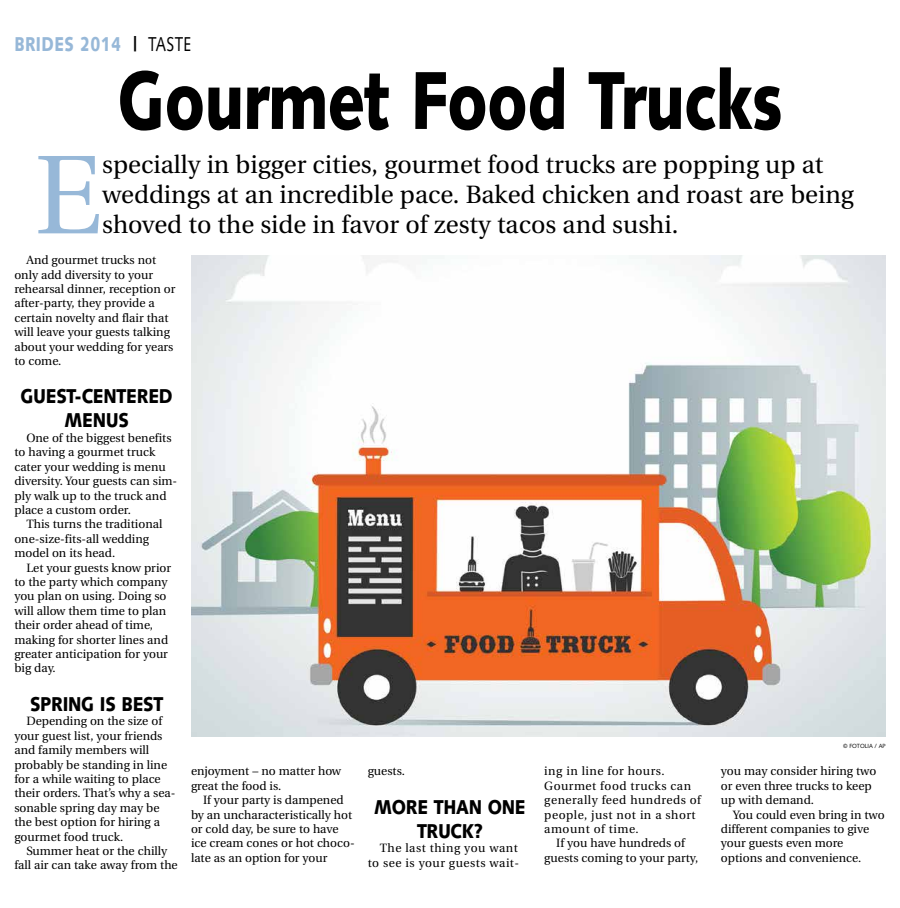
<style>
.page{position:relative;width:900px;height:908px;background:#fff}
.page>*{position:absolute;margin:0;border:0;box-sizing:border-box;transform-origin:0 0}
.t1{font:111.7px "Utopia";color:#97b8d8}
.t2{font:900 82px "Syntax";letter-spacing:-.015em;color:#000;scale:.77 1}
.t3{font:25px/30px "Utopia";color:#000}
.t4{font:900 20px/24px "Syntax";letter-spacing:-.015em;color:#000;text-align:center;scale:.86 1}
.t5{font:900 20px "Syntax";letter-spacing:.025em;color:#97b8d8;scale:.77 1}
.t6{font:12px/14.4px "Utopia";color:#000}
.t7{font:12px/14.4px "Utopia";letter-spacing:.04em;color:#000;text-align:right}
.t8{font:6px "Syntax";letter-spacing:-.01em;color:#000;scale:.95 1}
.s1{color:#000}
.s2{font-weight:400;color:#000}
</style>
<div class="page">
<img style="left:191px;top:255px;width:695px;height:481px">
<h3 class="t5" style="left:14px;top:32px;width:231px">BRIDES 2014 <span class="s1">|</span> <span class="s2">TASTE</span></h3>
<h2 class="t2" style="left:117px;top:52px;width:865px">Gourmet Food Trucks</h2>
<h1 class="t1" style="left:34px;top:134px;width:69px">E</h1>
<h3 class="t3" style="left:102px;top:150px;width:753px">specially in bigger cities, gourmet food trucks are popping up at weddings at an incredible pace. Baked chicken and roast are being shoved to the side in favor of zesty tacos and sushi.</h3>
<p class="t6" style="left:14px;top:253px;width:163px;text-indent:12px">And gourmet trucks not only add diversity to your rehearsal dinner, reception or after-party, they provide a certain novelty and flair that will leave your guests talking about your wedding for years to come.</p>
<h3 class="t4" style="left:20px;top:384px;width:179px">GUEST-CENTERED<br>MENUS</h3>
<p class="t6" style="left:14px;top:430px;width:164px;text-indent:12px">One of the biggest benefits to having a gourmet truck cater your wedding is menu diversity. Your guests can sim&shy;ply walk up to the truck and place a custom order.</p>
<p class="t6" style="left:14px;top:517px;width:149px;text-indent:12px">This turns the traditional one-size-fits-all wedding model on its head.</p>
<p class="t6" style="left:14px;top:560px;width:158px;text-indent:12px">Let your guests know prior to the party which company you plan on using. Doing so will allow them time to plan their order ahead of time, making for shorter lines and greater anticipation for your big day.</p>
<h3 class="t4" style="left:30px;top:691px;width:157px">SPRING IS BEST</h3>
<p class="t6" style="left:14px;top:714px;width:163px;text-indent:12px">Depending on the size of your guest list, your friends and family members will probably be standing in line for a while waiting to place their orders. That’s why a sea&shy;sonable spring day may be the best option for hiring a gourmet food truck.</p>
<p class="t6" style="left:14px;top:843px;width:165px;text-align:center">Summer heat or the chilly<br>fall air can take away from the</p>
<p class="t6" style="left:191px;top:764px;width:152px">enjoyment – no matter how great the food is.</p>
<p class="t6" style="left:191px;top:792px;width:165px;text-indent:12px">If your party is dampened by an uncharacteristically hot or cold day, be sure to have ice cream cones or hot choco&shy;late as an option for your</p>
<p class="t6" style="left:368px;top:764px;width:39px">guests.</p>
<h3 class="t4" style="left:374px;top:794px;width:178px">MORE THAN ONE<br>TRUCK?</h3>
<p class="t7" style="left:368px;top:840px;width:153px">The last thing you want to see is your guests wait-</p>
<p class="t7" style="left:544px;top:764px;width:158px;text-align:left">ing in line for hours.<br>Gourmet food trucks can generally feed hundreds of people, just not in a short amount of time.</p>
<p class="t6" style="left:544px;top:836px;width:155px;text-align:center">If you have hundreds of guests coming to your party,</p>
<p class="t8" style="left:843px;top:742px;width:46px">© FOTOLIA / AP</p>
<p class="t6" style="left:721px;top:764px;width:157px">you may consider hiring two or even three trucks to keep up with demand.</p>
<p class="t6" style="left:721px;top:807px;width:165px;text-indent:12px">You could even bring in two different companies to give your guests even more options and convenience.</p>
</div>
